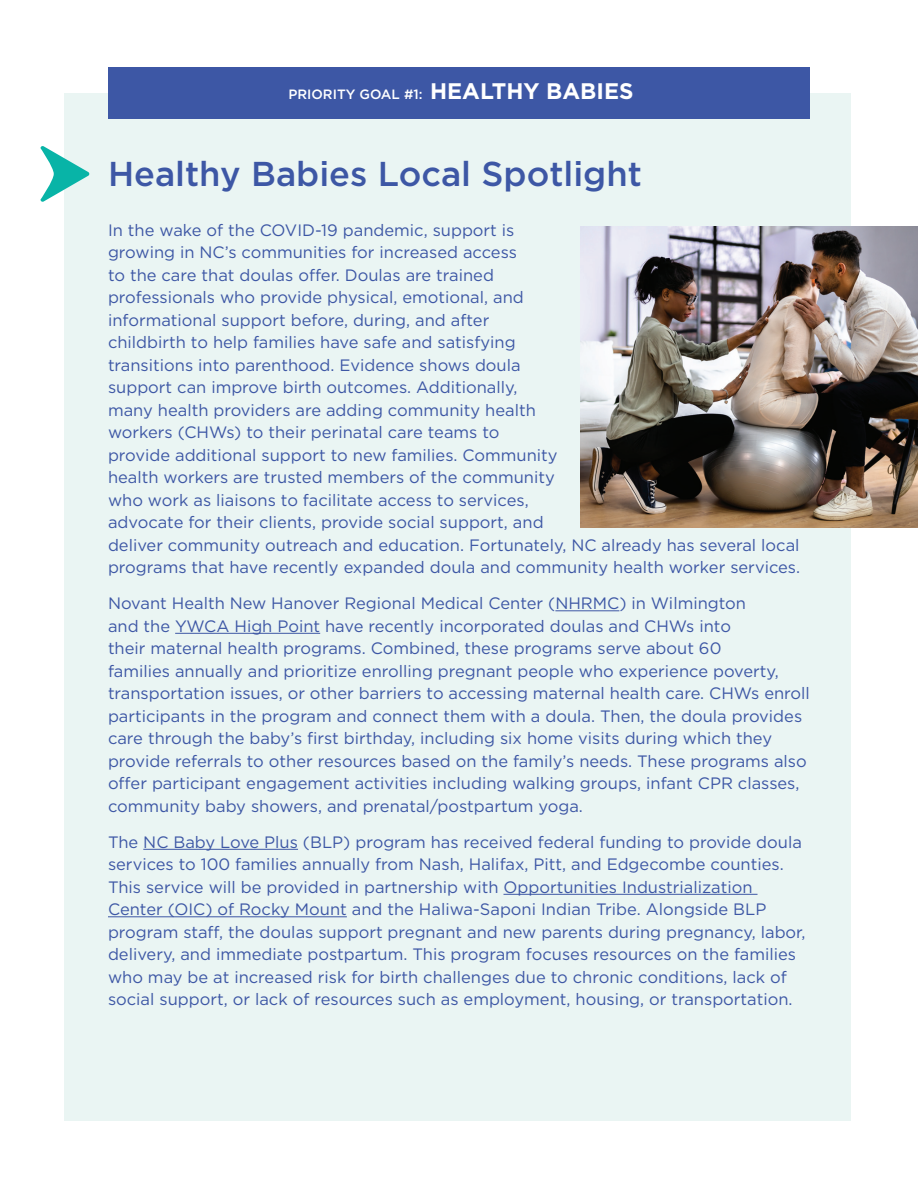
<style>
.page{position:relative;width:918px;height:1188px;background:#fff}
.page>*{position:absolute;margin:0;border:0;box-sizing:border-box;transform-origin:0 0}
.t1{font:500 34.5px "Gotham";color:#3d57a5}
.t2{font:16.5px/22.5px "Gotham";color:#3d57a5}
.t3{font:500 13.5px "Gotham";color:#fff}
.s1{font-weight:700;font-size:22.5px}
</style>
<div class="page">
<div style="left:65px;top:93px;width:786px;height:1027px;background:#eaf5f3"></div>
<hr style="left:555px;top:610px;width:64px;height:1px;background:#3d57a5">
<hr style="left:175px;top:633px;width:145px;height:1px;background:#3d57a5">
<hr style="left:143px;top:849px;width:155px;height:1px;background:#3d57a5">
<hr style="left:503px;top:894px;width:255px;height:1px;background:#3d57a5">
<hr style="left:108px;top:916px;width:239px;height:1px;background:#3d57a5">
<div style="left:108px;top:68px;width:702px;height:51px;background:#3d57a5"></div>
<svg style="left:40px;top:146px;width:50px;height:56px"></svg>
<img style="left:580px;top:226px;width:338px;height:302px">
<p class="t3" style="left:288px;top:86px;width:347px">PRIORITY GOAL #1: <span class="s1">HEALTHY BABIES</span></p>
<h1 class="t1" style="left:108px;top:151px;width:535px">Healthy Babies Local Spotlight</h1>
<p class="t2" style="left:108px;top:218px;width:694px">In the wake of the COVID-19 pandemic, support is<br>growing in NC’s communities for increased access<br>to the care that doulas offer. Doulas are trained<br>professionals who provide physical, emotional, and<br>informational support before, during, and after<br>childbirth to help families have safe and satisfying<br>transitions into parenthood. Evidence shows doula<br>support can improve birth outcomes. Additionally,<br>many health providers are adding community health<br>workers (CHWs) to their perinatal care teams to<br>provide additional support to new families. Community<br>health workers are trusted members of the community<br>who work as liaisons to facilitate access to services,<br>advocate for their clients, provide social support, and<br>deliver community outreach and education. Fortunately, NC already has several local programs that have recently expanded doula and community health worker services.</p>
<p class="t2" style="left:108px;top:592px;width:703px">Novant Health New Hanover Regional Medical Center (NHRMC) in Wilmington<br>and the YWCA High Point have recently incorporated doulas and CHWs into<br>their maternal health programs. Combined, these programs serve about 60<br>families annually and prioritize enrolling pregnant people who experience poverty, transportation issues, or other barriers to accessing maternal health care. CHWs enroll participants in the program and connect them with a doula. Then, the doula provides care through the baby’s first birthday, including six home visits during which they provide referrals to other resources based on the family’s needs. These programs also offer participant engagement activities including walking groups, infant CPR classes, community baby showers, and prenatal/postpartum yoga.</p>
<p class="t2" style="left:108px;top:830px;width:699px">The NC Baby Love Plus (BLP) program has received federal funding to provide doula services to 100 families annually from Nash, Halifax, Pitt, and Edgecombe counties.<br>This service will be provided in partnership with Opportunities Industrialization Center (OIC) of Rocky Mount and the Haliwa-Saponi Indian Tribe. Alongside BLP program staff, the doulas support pregnant and new parents during pregnancy, labor, delivery, and immediate postpartum. This program focuses resources on the families who may be at increased risk for birth challenges due to chronic conditions, lack of social support, or lack of resources such as employment, housing, or transportation.</p>
</div>
